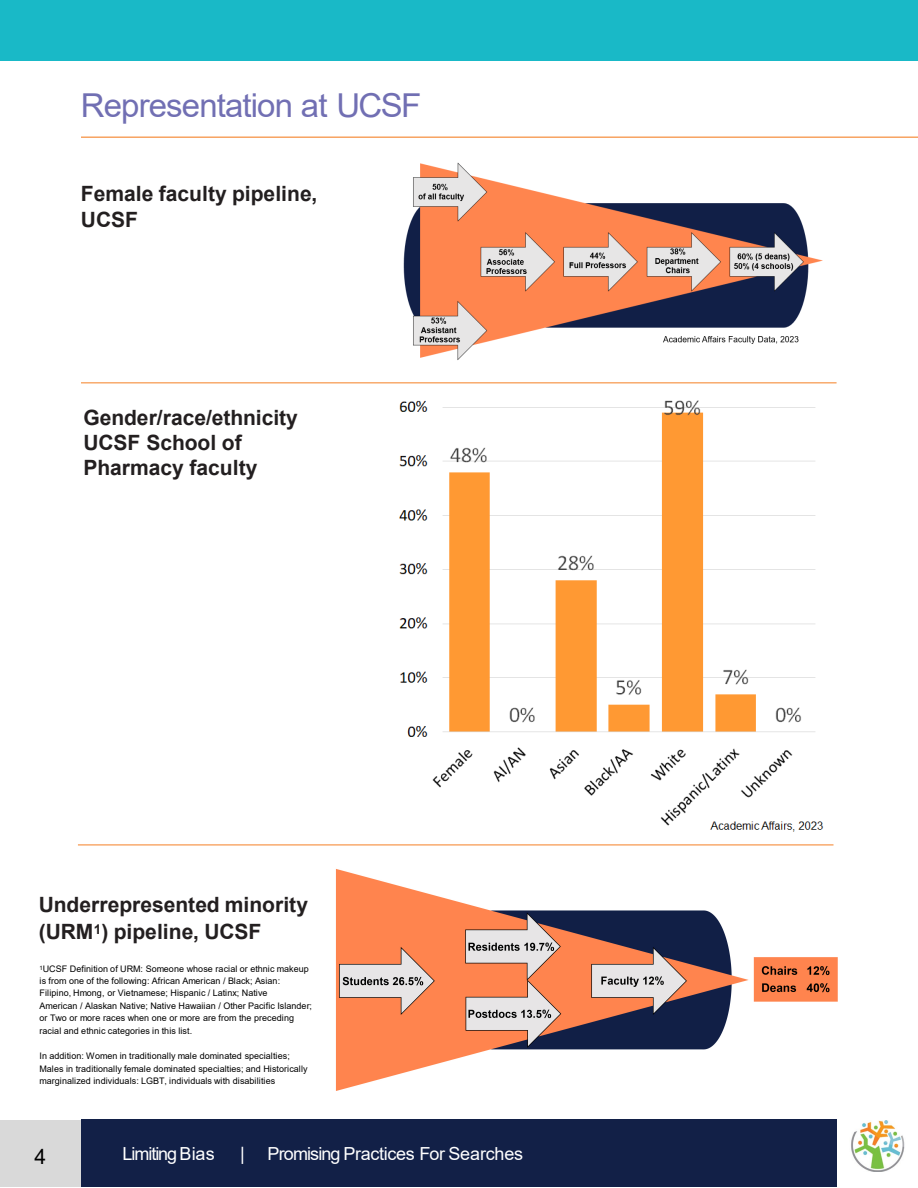
<style>
.page{position:relative;width:918px;height:1188px;background:#fff}
.page>*{position:absolute;margin:0;border:0;box-sizing:border-box;transform-origin:0 0}
.t1{font:33px "Arial";letter-spacing:-.025em;color:#716fb3}
.t2{font:700 21px/25.2px "Arial";color:#231f20}
.t3{font:21px "Arial";color:#000}
.t4{font:18px "Arial";letter-spacing:-.025em;color:#fff}
.t5{font:18px "Arial";letter-spacing:-.055em;color:#fff}
.t6{font:9px/12.3px "Arial";letter-spacing:.005em;color:#000}
</style>
<div class="page">
<img style="left:851px;top:1120px;width:54px;height:51px">
<div style="left:81px;top:1119px;width:756px;height:68px;background:#122047"></div>
<div style="left:0;top:0;width:918px;height:60px;background:#19b9c7"></div>
<hr style="left:81px;top:137px;width:837px;height:1px;background:#f58024">
<hr style="left:81px;top:382px;width:756px;height:1px;background:#f58024">
<hr style="left:78px;top:845px;width:756px;height:1px;background:#f58024">
<div style="left:0;top:1120px;width:81px;height:67px;background:#d9d9d9"></div>
<img style="left:399px;top:400px;width:425px;height:432px">
<img style="left:335px;top:869px;width:502px;height:222px">
<img style="left:403px;top:162px;width:420px;height:198px">
<h1 class="t1" style="left:81px;top:83px;width:342px">Representation at UCSF</h1>
<h2 class="t2" style="left:81px;top:182px;width:238px">Female faculty pipeline,<br>UCSF</h2>
<h2 class="t2" style="left:83px;top:405px;width:216px">Gender/race/ethnicity<br>UCSF School of<br>Pharmacy faculty</h2>
<h2 class="t2" style="left:39px;top:892px;width:271px;line-height:26.8px">Underrepresented minority (URM<sup>1</sup>) pipeline, UCSF</h2>
<p class="t6" style="left:40px;top:963px;width:274px"><sup>1</sup>UCSF Definition of URM: Someone whose racial or ethnic makeup is from one of the following: African American / Black; Asian:<br>Filipino, Hmong, or Vietnamese; Hispanic / Latinx; Native<br>American / Alaskan Native; Native Hawaiian / Other Pacific Islander; or Two or more races when one or more are from the preceding racial and ethnic categories in this list.</p>
<p class="t6" style="left:40px;top:1050px;width:270px">In addition: Women in traditionally male dominated specialties;<br>Males in traditionally female dominated specialties; and Historically marginalized individuals: LGBT, individuals with disabilities</p>
<h2 class="t3" style="left:35px;top:1142px;width:13px">4</h2>
<h3 class="t5" style="left:123px;top:1142px;width:94px">Limiting Bias</h3>
<h3 class="t4" style="left:240px;top:1142px;width:6px">|</h3>
<h3 class="t4" style="left:268px;top:1142px;width:257px">Promising Practices For Searches</h3>
</div>
